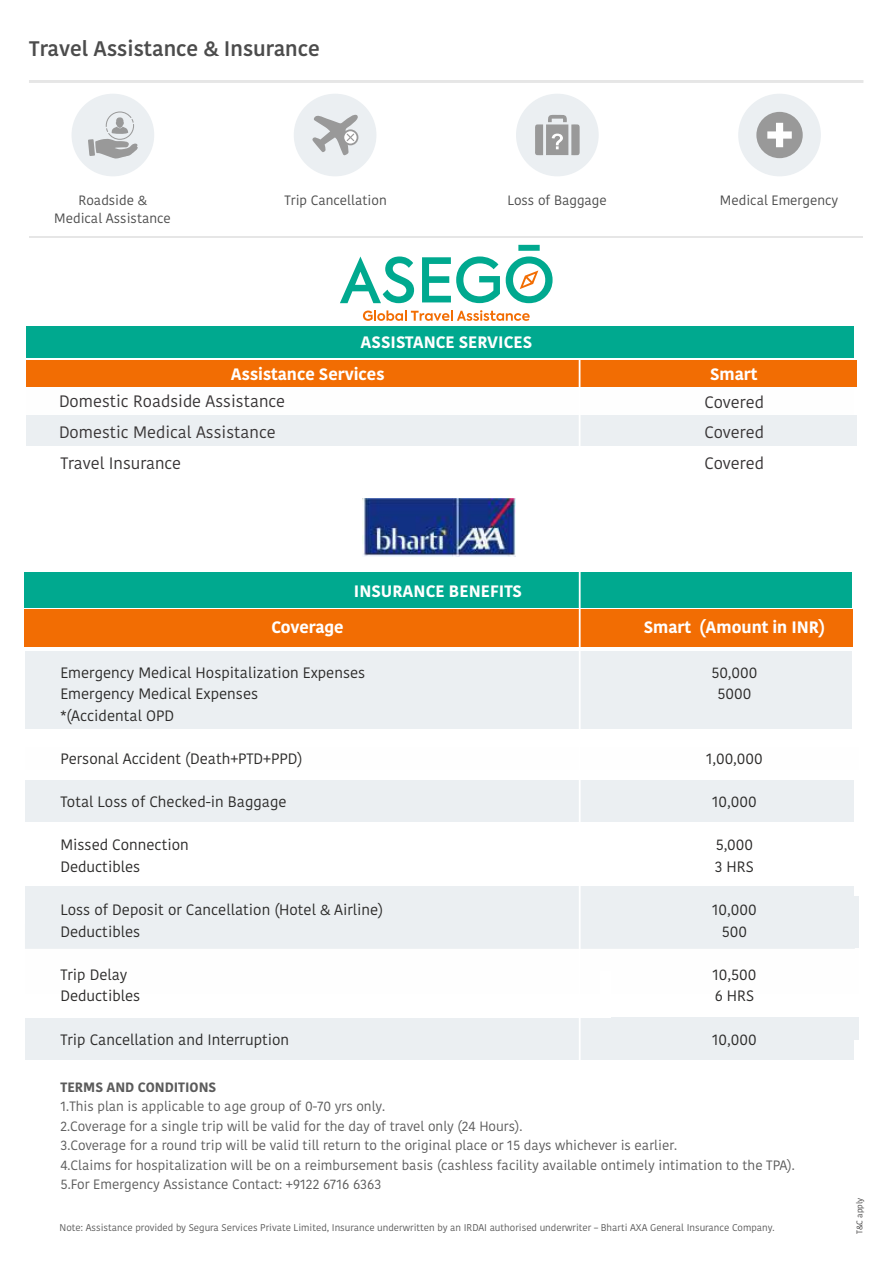
<style>
.page{position:relative;width:893px;height:1276px;background:#fff}
.page>*{position:absolute;margin:0;border:0;box-sizing:border-box;transform-origin:0 0}
.t1{font:500 21px "Kohinoor";color:#4c4c4c}
.t2{font:16.5px "Kohinoor";color:#373435}
.t3{font:700 16.5px "Kohinoor";color:#fff}
.t4{font:15px/21.6px "Kohinoor";color:#2b2a29}
.t5{font:13.5px "Kohinoor";color:#5b5b5b}
.t6{font:13.5px "Kohinoor";color:#4c4c4c}
.t7{font:700 13.5px "Kohinoor";color:#5b5b5b}
.t8{font:9.75px "Kohinoor";color:#5b5b5b}
.t9{font:8.25px "Kohinoor";color:#434242}
</style>
<div class="page">
<div style="left:294px;top:94px;width:82px;height:82px;background:#ebeff2;border-radius:50%"></div>
<svg style="left:312px;top:114px;width:47px;height:42px"></svg>
<div style="left:516px;top:94px;width:82px;height:82px;background:#ebeff2;border-radius:50%"></div>
<svg style="left:535px;top:114px;width:44px;height:41px"></svg>
<div style="left:71px;top:94px;width:83px;height:82px;background:#ebeff2;border-radius:50%"></div>
<svg style="left:88px;top:111px;width:50px;height:48px"></svg>
<div style="left:738px;top:94px;width:82px;height:82px;background:#ebeff2;border-radius:50%"></div>
<div style="left:756px;top:112px;width:46px;height:46px;background:#999;border-radius:50%"></div>
<svg style="left:767px;top:123px;width:24px;height:24px"></svg>
<hr style="left:29px;top:80px;width:834px;height:3px;background:#e6e6e6">
<hr style="left:29px;top:236px;width:834px;height:2px;background:#e6e6e6">
<div style="left:27px;top:360px;width:826px;height:27px;background:#f26d03"></div>
<div style="left:27px;top:415px;width:826px;height:31px;background:#ebeff2"></div>
<div style="left:612px;top:360px;width:244px;height:27px;background:#f26d03"></div>
<div style="left:611px;top:415px;width:246px;height:31px;background:#ebeff2"></div>
<div style="left:26px;top:326px;width:828px;height:32px;background:#00a98f"></div>
<hr style="left:578px;top:359px;width:2px;height:210px;background:#fff">
<div style="left:25px;top:609px;width:828px;height:38px;background:#f26d03"></div>
<img style="left:362px;top:499px;width:153px;height:57px">
<div style="left:25px;top:1018px;width:829px;height:41px;background:#ebeff2"></div>
<div style="left:25px;top:781px;width:829px;height:41px;background:#ebeff2"></div>
<div style="left:25px;top:885px;width:829px;height:40px;background:#ebeff2"></div>
<div style="left:26px;top:650px;width:826px;height:78px;background:#ebeff2"></div>
<div style="left:611px;top:896px;width:247px;height:29px;background:#ebeff2"></div>
<div style="left:611px;top:1016px;width:247px;height:23px;background:#ebeff2"></div>
<div style="left:25px;top:925px;width:586px;height:23px;background:#ebeff2"></div>
<div style="left:611px;top:925px;width:247px;height:23px;background:#ebeff2"></div>
<div style="left:25px;top:572px;width:827px;height:35px;background:#00a98f"></div>
<hr style="left:578px;top:563px;width:2px;height:502px;background:#fff">
<svg style="left:363px;top:310px;width:166px;height:11px"></svg>
<svg style="left:422px;top:256px;width:130px;height:47px"></svg>
<svg style="left:340px;top:256px;width:74px;height:47px"></svg>
<div style="left:518px;top:245px;width:21px;height:6px;background:#00a98f"></div>
<h1 class="t1" style="left:29px;top:40px;width:292px">Travel Assistance &amp; Insurance</h1>
<p class="t6" style="left:78px;top:195px;width:70px">Roadside &amp;</p>
<p class="t6" style="left:284px;top:195px;width:104px">Trip Cancellation</p>
<p class="t6" style="left:507px;top:195px;width:101px">Loss of Baggage</p>
<p class="t6" style="left:54px;top:213px;width:118px">Medical Assistance</p>
<p class="t3" style="left:360px;top:335px;width:173px">ASSISTANCE SERVICES</p>
<p class="t6" style="left:720px;top:195px;width:120px">Medical Emergency</p>
<p class="t3" style="left:231px;top:368px;width:155px">Assistance Services</p>
<p class="t3" style="left:710px;top:367px;width:49px">Smart</p>
<p class="t2" style="left:59px;top:394px;width:228px">Domestic Roadside Assistance</p>
<p class="t2" style="left:704px;top:396px;width:61px">Covered</p>
<p class="t2" style="left:59px;top:426px;width:218px">Domestic Medical Assistance</p>
<p class="t2" style="left:704px;top:426px;width:61px">Covered</p>
<p class="t2" style="left:60px;top:456px;width:122px">Travel Insurance</p>
<p class="t2" style="left:704px;top:456px;width:61px">Covered</p>
<p class="t3" style="left:354px;top:584px;width:169px">INSURANCE BENEFITS</p>
<p class="t3" style="left:271px;top:620px;width:74px">Coverage</p>
<p class="t3" style="left:643px;top:620px;width:183px">Smart (Amount in INR)</p>
<p class="t4" style="left:60px;top:663px;width:306px">Emergency Medical Hospitalization Expenses<br>Emergency Medical Expenses<br>*(Accidental OPD</p>
<p class="t4" style="left:60px;top:749px;width:243px">Personal Accident (Death+PTD+PPD)</p>
<p class="t4" style="left:60px;top:792px;width:228px">Total Loss of Checked-in Baggage</p>
<p class="t4" style="left:60px;top:835px;width:130px">Missed Connection<br>Deductibles</p>
<p class="t4" style="left:60px;top:900px;width:324px">Loss of Deposit or Cancellation (Hotel &amp; Airline)<br>Deductibles</p>
<p class="t4" style="left:60px;top:965px;width:81px">Trip Delay<br>Deductibles</p>
<p class="t4" style="left:60px;top:1030px;width:230px">Trip Cancellation and Interruption</p>
<p class="t4" style="left:711px;top:663px;width:47px;text-align:center">50,000<br>5000</p>
<p class="t4" style="left:706px;top:749px;width:58px">1,00,000</p>
<p class="t4" style="left:712px;top:792px;width:46px">10,000</p>
<p class="t4" style="left:715px;top:835px;width:40px">5,000<br>3 HRS</p>
<p class="t4" style="left:712px;top:900px;width:46px;text-align:center">10,000<br>500</p>
<p class="t4" style="left:712px;top:965px;width:45px">10,500<br>6 HRS</p>
<p class="t4" style="left:712px;top:1030px;width:46px">10,000</p>
<p class="t7" style="left:60px;top:1081px;width:157px">TERMS AND CONDITIONS</p>
<p class="t5" style="left:60px;top:1101px;width:326px">1. This plan is applicable to age group of 0-70 yrs only.</p>
<p class="t5" style="left:60px;top:1120px;width:463px">2. Coverage for a single trip will be valid for the day of travel only (24 Hours).</p>
<p class="t5" style="left:60px;top:1140px;width:618px">3. Coverage for a round trip will be valid till return to the original place or 15 days whichever is earlier.</p>
<p class="t5" style="left:60px;top:1159px;width:735px">4. Claims for hospitalization will be on a reimbursement basis (cashless facility available ontimely intimation to the TPA).</p>
<p class="t5" style="left:60px;top:1179px;width:322px">5. For Emergency Assistance Contact: +9122 6716 6363</p>
<p class="t8" style="left:60px;top:1223px;width:716px">Note: Assistance provided by Segura Services Private Limited, Insurance underwritten by an IRDAI authorised underwriter – Bharti AXA General Insurance Company.</p>
<p class="t9" style="left:856px;top:1234px;width:38px;rotate:-90deg">T&amp;C apply</p>
</div>
